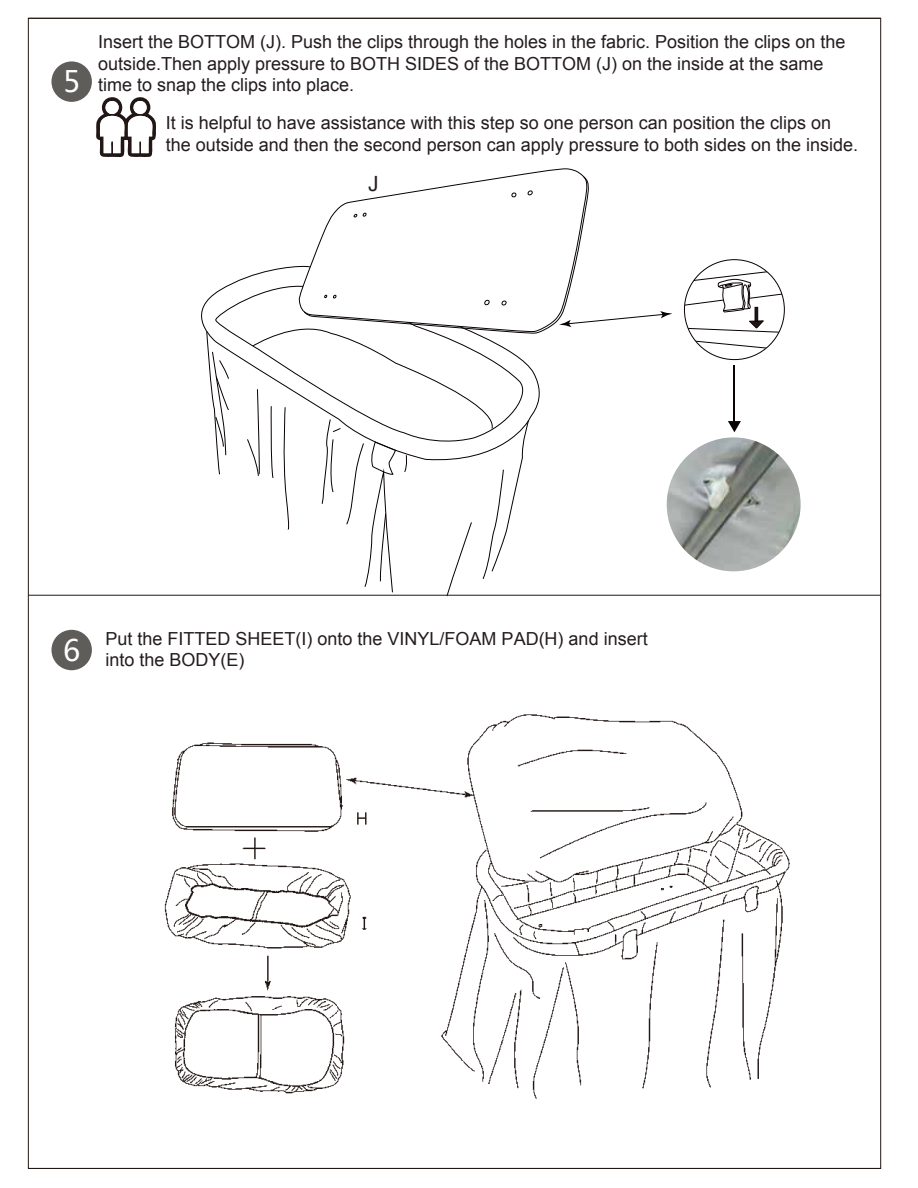
<style>
.page{position:relative;width:918px;height:1188px;background:#fff}
.page>*{position:absolute;margin:0;border:0;box-sizing:border-box;transform-origin:0 0}
.t1{font:29.25px "Microsoft Ya Hei";color:#fff}
.t2{font:21px "Arial";color:#241c1d}
.t3{font:18px/21.6px "Arial";color:#241c1d}
</style>
<div class="page">
<svg style="left:215px;top:281px;width:318px;height:140px"></svg>
<svg style="left:206px;top:331px;width:24px;height:144px"></svg>
<svg style="left:247px;top:319px;width:282px;height:276px"></svg>
<svg style="left:298px;top:168px;width:286px;height:165px"></svg>
<svg style="left:303px;top:176px;width:286px;height:158px"></svg>
<svg style="left:323px;top:294px;width:14px;height:5px"></svg>
<svg style="left:483px;top:299px;width:7px;height:7px"></svg>
<svg style="left:501px;top:300px;width:6px;height:6px"></svg>
<svg style="left:527px;top:190px;width:6px;height:6px"></svg>
<svg style="left:510px;top:192px;width:7px;height:6px"></svg>
<svg style="left:353px;top:212px;width:14px;height:6px"></svg>
<svg style="left:559px;top:311px;width:113px;height:16px"></svg>
<hr style="left:28px;top:595px;width:853px;height:1px;background:#221714">
<div style="left:51px;top:61px;width:41px;height:41px;background:#5f5d5a;border-radius:50%"></div>
<div style="left:51px;top:630px;width:41px;height:40px;background:#5f5d5a;border-radius:50%"></div>
<svg style="left:96px;top:97px;width:60px;height:61px"></svg>
<svg style="left:684px;top:263px;width:100px;height:50px"></svg>
<svg style="left:685px;top:320px;width:99px;height:37px"></svg>
<div style="left:755px;top:307px;width:3px;height:15px;background:#221714;border:1px solid #090103"></div>
<svg style="left:728px;top:421px;width:13px;height:11px"></svg>
<hr style="left:734px;top:365px;width:1px;height:58px;background:#090103">
<img style="left:667px;top:437px;width:134px;height:134px;border-radius:67px">
<img style="left:103px;top:595px;width:737px;height:504px">
<div style="left:107px;top:616px;width:647px;height:70px;background:#fff"></div>
<h1 class="t1" style="left:63px;top:62px;width:19px">5</h1>
<p class="t3" style="left:98px;top:31px;width:749px">Insert the BOTTOM (J). Push the clips through the holes in the fabric. Position the clips on the outside.Then apply pressure to BOTH SIDES of the BOTTOM (J) on the inside at the same time to snap the clips into place.</p>
<p class="t3" style="left:166px;top:112px;width:694px">It is helpful to have assistance with this step so one person can position the clips on the outside and then the second person can apply pressure to both sides on the inside.</p>
<p class="t2" style="left:368px;top:170px;width:12px">J</p>
<h1 class="t1" style="left:63px;top:630px;width:19px">6</h1>
<p class="t3" style="left:106px;top:628px;width:544px">Put the FITTED SHEET(I) onto the VINYL/FOAM PAD(H) and insert into the BODY(E)</p>
</div>
